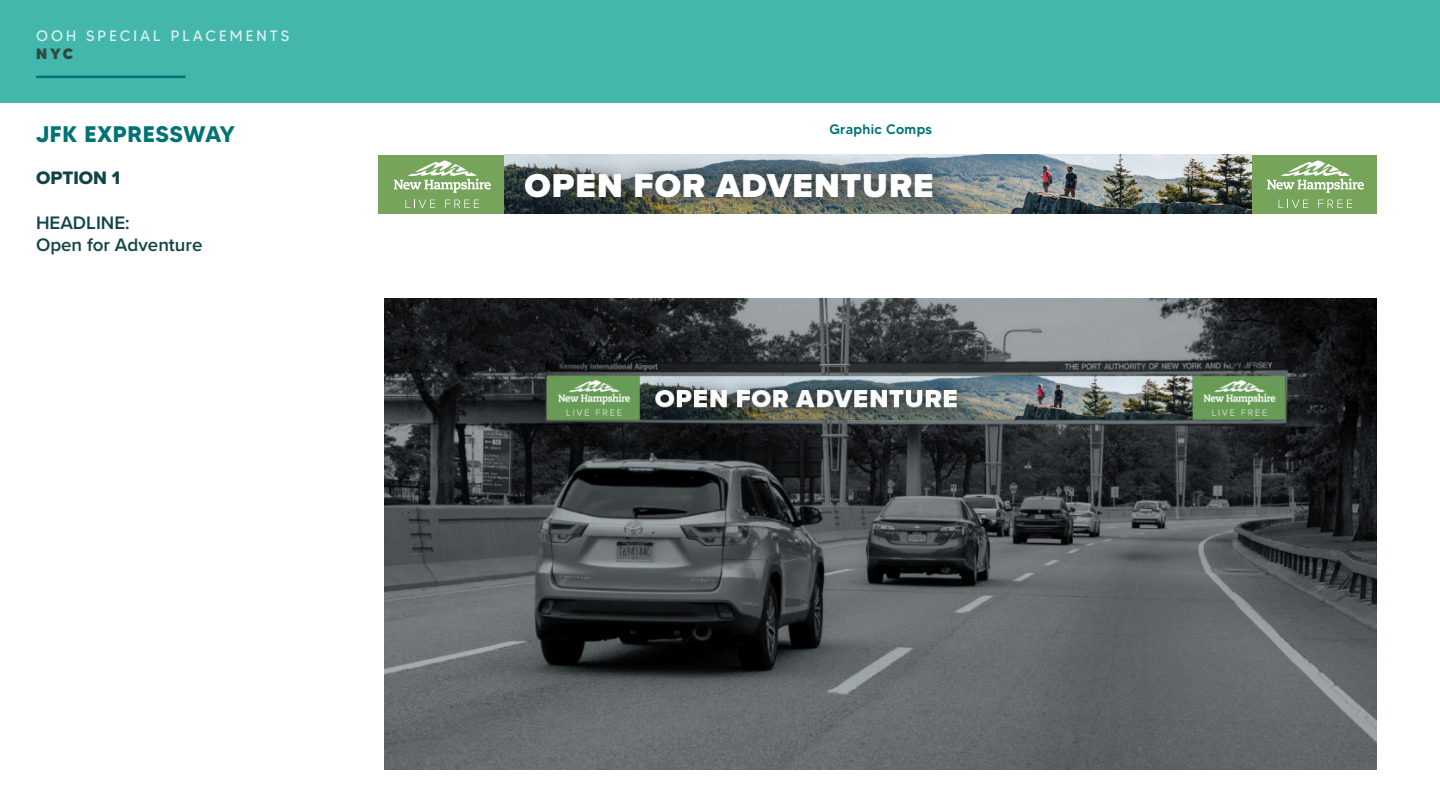
<style>
.page{position:relative;width:1440px;height:810px;background:#fff}
.page>*{position:absolute;margin:0;border:0;box-sizing:border-box;transform-origin:0 0}
.t1{font:900 34.25px "Proxima Nova";letter-spacing:.03em;color:#fff}
.t2{font:700 22.5px "MADETOMMY";letter-spacing:.025em;color:#007375}
.t3{font:600 18.75px/22.5px "Proxima Nova";color:#114447}
.t4{font:18.75px "Proxima Nova Extrabld";color:#114447}
.t5{font:15px "MADETOMMY";letter-spacing:.2em;color:#ddf1f2}
.t6{font:800 15px "MADETOMMY";color:#2e493f}
.t7{font:500 13.75px "MADETOMMY";letter-spacing:.025em;color:#007375}
</style>
<div class="page">
<div style="left:378px;top:155px;width:126px;height:58px;background:#75a45a"></div>
<div style="left:1251px;top:155px;width:126px;height:58px;background:#75a45a"></div>
<div style="left:0;top:1px;width:1440px;height:102px;background:#43b8aa"></div>
<hr style="left:36px;top:76px;width:149px;height:2px;background:#007375">
<img style="left:504px;top:155px;width:748px;height:58px">
<div style="left:506px;top:154px;width:446px;height:63px;background:#231f20;opacity:.75"></div>
<svg style="left:1267px;top:160px;width:97px;height:33px"></svg>
<svg style="left:1279px;top:200px;width:29px;height:8px"></svg>
<svg style="left:1318px;top:200px;width:34px;height:8px"></svg>
<svg style="left:394px;top:160px;width:97px;height:33px"></svg>
<svg style="left:405px;top:200px;width:30px;height:8px"></svg>
<svg style="left:445px;top:200px;width:34px;height:8px"></svg>
<img style="left:385px;top:299px;width:992px;height:471px">
<p class="t5" style="left:36px;top:27px;width:255px">OOH SPECIAL PLACEMENTS</p>
<p class="t6" style="left:36px;top:45px;width:39px">NYC</p>
<p class="t2" style="left:36px;top:120px;width:201px">JFK EXPRESSWAY</p>
<p class="t4" style="left:36px;top:164px;width:86px">OPTION 1</p>
<p class="t3" style="left:36px;top:211px;width:168px">HEADLINE:<br>Open for Adventure</p>
<p class="t7" style="left:829px;top:120px;width:104px">Graphic Comps</p>
<h1 class="t1" style="left:525px;top:160px;width:411px">OPEN FOR ADVENTURE</h1>
</div>
